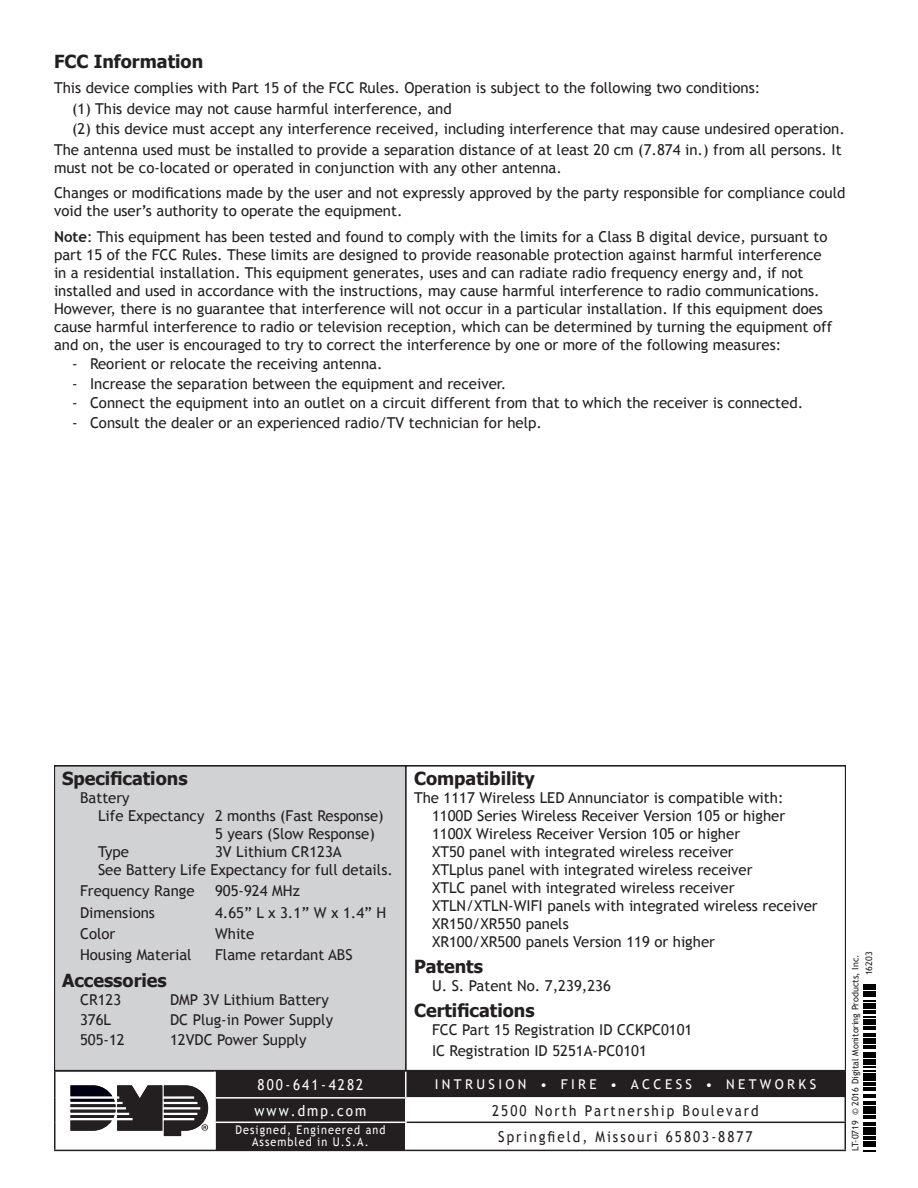
<style>
.page{position:relative;width:918px;height:1188px;background:#fff}
.page>*{position:absolute;margin:0;border:0;box-sizing:border-box;transform-origin:0 0}
.Heading_2{font:700 18px "Tahoma";color:#231f20}
.Bullet_Text{font:15px/18px "Trebuchet MS";color:#231f20}
.Body_Text{font:15px/18px "Trebuchet MS";color:#231f20}
.Bullet_Text-2{font:15px "Trebuchet MS";letter-spacing:.15em;color:#231f20;scale:.9 1}
.Body_text{font:15px "Trebuchet MS";color:#231f20}
.t1{font:15px "Trebuchet MS";letter-spacing:.15em;color:#fff;scale:.9 1}
.t2{font:13.5px "Trebuchet MS";letter-spacing:.25em;color:#fff}
.t3{font:12px/12px "Trebuchet MS";letter-spacing:.1em;color:#fff;text-align:center;scale:.9 1}
.t4{font:9px/13.5px "Trebuchet MS";color:#231f20}
.s1{font-weight:700}
</style>
<div class="page">
<div style="left:55px;top:766px;width:351px;height:305px;background:#d1d2d4"></div>
<svg style="left:70px;top:1085px;width:138px;height:51px"></svg>
<svg style="left:216px;top:1071px;width:628px;height:79px;fill:#231f20"></svg>
<hr style="left:54px;top:1070px;width:161px;height:1px;background:#231f20">
<hr style="left:54px;top:1071px;width:2px;height:27px;background:#231f20">
<hr style="left:54px;top:1098px;width:2px;height:24px;background:#231f20">
<hr style="left:844px;top:1098px;width:2px;height:24px;background:#231f20">
<hr style="left:54px;top:1122px;width:2px;height:28px;background:#231f20">
<hr style="left:406px;top:1122px;width:440px;height:1px;background:#231f20">
<hr style="left:844px;top:1123px;width:2px;height:27px;background:#231f20">
<hr style="left:54px;top:1150px;width:161px;height:1px;background:#231f20">
<hr style="left:406px;top:1150px;width:440px;height:1px;background:#231f20">
<hr style="left:214px;top:1097px;width:192px;height:2px;background:#fff">
<hr style="left:214px;top:1122px;width:192px;height:1px;background:#fff">
<svg style="left:405px;top:1071px;width:1px;height:79px"></svg>
<hr style="left:406px;top:1097px;width:438px;height:2px;background:#fff">
<hr style="left:215px;top:1150px;width:191px;height:1px;background:#231f20">
<hr style="left:215px;top:1070px;width:191px;height:1px;background:#231f20">
<hr style="left:406px;top:1070px;width:440px;height:1px;background:#231f20">
<hr style="left:844px;top:1071px;width:2px;height:27px;background:#231f20">
<svg style="left:863px;top:1141px;width:13px;height:10px"></svg>
<hr style="left:863px;top:1136px;width:13px;height:4px;background:#000">
<svg style="left:863px;top:1122px;width:13px;height:13px"></svg>
<hr style="left:863px;top:1115px;width:13px;height:4px;background:#000">
<svg style="left:863px;top:1106px;width:13px;height:8px"></svg>
<hr style="left:863px;top:1101px;width:13px;height:4px;background:#000">
<svg style="left:863px;top:1087px;width:13px;height:11px"></svg>
<hr style="left:863px;top:1082px;width:13px;height:4px;background:#000">
<svg style="left:863px;top:1078px;width:13px;height:3px"></svg>
<hr style="left:863px;top:1073px;width:13px;height:4px;background:#000">
<svg style="left:863px;top:1064px;width:13px;height:8px"></svg>
<hr style="left:863px;top:1059px;width:13px;height:4px;background:#000">
<svg style="left:863px;top:1057px;width:13px;height:1px"></svg>
<hr style="left:863px;top:1052px;width:13px;height:4px;background:#000">
<svg style="left:863px;top:1045px;width:13px;height:3px"></svg>
<hr style="left:863px;top:1040px;width:13px;height:4px;background:#000">
<svg style="left:863px;top:1038px;width:13px;height:1px"></svg>
<hr style="left:863px;top:1033px;width:13px;height:4px;background:#000">
<hr style="left:863px;top:1026px;width:13px;height:4px;background:#000">
<svg style="left:863px;top:996px;width:13px;height:29px"></svg>
<hr style="left:863px;top:991px;width:13px;height:4px;background:#000">
<hr style="left:863px;top:986px;width:13px;height:4px;background:#000">
<svg style="left:863px;top:984px;width:13px;height:1px"></svg>
<p class="Heading_2" style="left:54px;top:49px;width:151px">FCC Information</p>
<p class="Body_Text" style="left:54px;top:79px;width:708px">This device complies with Part 15 of the FCC Rules. Operation is subject to the following two conditions:</p>
<p class="Body_Text" style="left:72px;top:100px;width:381px">(1) This device may not cause harmful interference, and</p>
<p class="Body_Text" style="left:72px;top:120px;width:774px">(2) this device must accept any interference received, including interference that may cause undesired operation.</p>
<p class="Body_Text" style="left:54px;top:141px;width:789px">The antenna used must be installed to provide a separation distance of at least 20 cm (7.874 in.) from all persons. It must not be co-located or operated in conjunction with any other antenna.</p>
<p class="Body_Text" style="left:54px;top:184px;width:793px">Changes or modifications made by the user and not expressly approved by the party responsible for compliance could void the user’s authority to operate the equipment.</p>
<p class="Bullet_Text" style="left:54px;top:228px;width:780px"><span class="s1">Note</span>: This equipment has been tested and found to comply with the limits for a Class B digital device, pursuant to part 15 of the FCC Rules. These limits are designed to provide reasonable protection against harmful interference in a residential installation. This equipment generates, uses and can radiate radio frequency energy and, if not installed and used in accordance with the instructions, may cause harmful interference to radio communications.<br>However, there is no guarantee that interference will not occur in a particular installation. If this equipment does cause harmful interference to radio or television reception, which can be determined by turning the equipment off and on, the user is encouraged to try to correct the interference by one or more of the following measures:</p>
<p class="Bullet_Text" style="left:72px;top:355px;width:312px">- Reorient or relocate the receiving antenna.</p>
<p class="Bullet_Text" style="left:72px;top:375px;width:436px">- Increase the separation between the equipment and receiver.</p>
<p class="Bullet_Text" style="left:72px;top:394px;width:733px">- Connect the equipment into an outlet on a circuit different from that to which the receiver is connected.</p>
<p class="Bullet_Text" style="left:72px;top:414px;width:472px">- Consult the dealer or an experienced radio/TV technician for help.</p>
<p class="Heading_2" style="left:62px;top:766px;width:127px">Specifications</p>
<p class="Bullet_Text" style="left:80px;top:789px;width:51px">Battery</p>
<p class="Bullet_Text" style="left:98px;top:807px;width:287px">Life Expectancy 2 months (Fast Response)</p>
<p class="Bullet_Text" style="left:215px;top:825px;width:161px">5 years (Slow Response)</p>
<p class="Bullet_Text" style="left:98px;top:843px;width:32px">Type</p>
<p class="Bullet_Text" style="left:98px;top:843px;width:296px;text-indent:117px">3V Lithium CR123A<br>See Battery Life Expectancy for full details.</p>
<p class="Body_text" style="left:80px;top:882px;width:116px">Frequency Range</p>
<p class="Body_text" style="left:215px;top:882px;width:86px">905-924 MHz</p>
<p class="Bullet_Text" style="left:80px;top:904px;width:76px">Dimensions</p>
<p class="Bullet_Text" style="left:215px;top:904px;width:173px">4.65” L x 3.1” W x 1.4” H</p>
<p class="Bullet_Text" style="left:80px;top:925px;width:37px">Color</p>
<p class="Bullet_Text" style="left:215px;top:925px;width:41px">White</p>
<p class="Bullet_Text" style="left:80px;top:946px;width:113px">Housing Material</p>
<p class="Bullet_Text" style="left:215px;top:946px;width:139px">Flame retardant ABS</p>
<p class="Heading_2" style="left:62px;top:967px;width:106px">Accessories</p>
<p class="Bullet_Text" style="left:80px;top:990px;width:43px">CR123</p>
<p class="Bullet_Text" style="left:170px;top:990px;width:160px">DMP 3V Lithium Battery</p>
<p class="Bullet_Text" style="left:80px;top:1011px;width:33px">376L</p>
<p class="Bullet_Text" style="left:170px;top:1011px;width:165px">DC Plug-in Power Supply</p>
<p class="Bullet_Text" style="left:80px;top:1031px;width:46px">505-12</p>
<p class="Bullet_Text" style="left:170px;top:1031px;width:138px">12VDC Power Supply</p>
<p class="Heading_2" style="left:414px;top:766px;width:122px">Compatibility</p>
<p class="Bullet_Text" style="left:414px;top:789px;width:371px">The 1117 Wireless LED Annunciator is compatible with:</p>
<p class="Bullet_Text" style="left:432px;top:807px;width:355px">1100D Series Wireless Receiver Version 105 or higher</p>
<p class="Bullet_Text" style="left:432px;top:825px;width:310px">1100X Wireless Receiver Version 105 or higher</p>
<p class="Bullet_Text" style="left:432px;top:843px;width:303px">XT50 panel with integrated wireless receiver</p>
<p class="Bullet_Text" style="left:432px;top:861px;width:322px">XTLplus panel with integrated wireless receiver</p>
<p class="Bullet_Text" style="left:432px;top:879px;width:304px">XTLC panel with integrated wireless receiver</p>
<p class="Bullet_Text" style="left:432px;top:897px;width:387px">XTLN/XTLN-WIFI panels with integrated wireless receiver</p>
<p class="Bullet_Text" style="left:432px;top:915px;width:138px">XR150/XR550 panels</p>
<p class="Bullet_Text" style="left:432px;top:933px;width:285px">XR100/XR500 panels Version 119 or higher</p>
<p class="Heading_2" style="left:414px;top:954px;width:71px">Patents</p>
<p class="Bullet_Text" style="left:432px;top:977px;width:180px">U. S. Patent No. 7,239,236</p>
<p class="Heading_2" style="left:414px;top:998px;width:122px">Certifications</p>
<p class="Bullet_Text" style="left:432px;top:1021px;width:262px">FCC Part 15 Registration ID CCKPC0101</p>
<p class="Bullet_Text" style="left:432px;top:1042px;width:216px">IC Registration ID 5251A-PC0101</p>
<p class="t1" style="left:258px;top:1076px;width:119px">800-641-4282</p>
<p class="t2" style="left:435px;top:1077px;width:383px">INTRUSION • FIRE • ACCESS • NETWORKS</p>
<p class="t1" style="left:255px;top:1101px;width:126px">www.dmp.com</p>
<p class="Bullet_Text-2" style="left:492px;top:1101px;width:298px">2500 North Partnership Boulevard</p>
<p class="t3" style="left:235px;top:1124px;width:168px">Designed, Engineered and<br>Assembled in U.S.A.</p>
<p class="Bullet_Text-2" style="left:498px;top:1128px;width:284px">Springfield, Missouri 65803-8877</p>
<p class="t4" style="left:849px;top:975px;width:25px;text-indent:-175px;rotate:-90deg">LT-0719 © 2016 Digital Monitoring Products, Inc.<br>16203</p>
</div>
